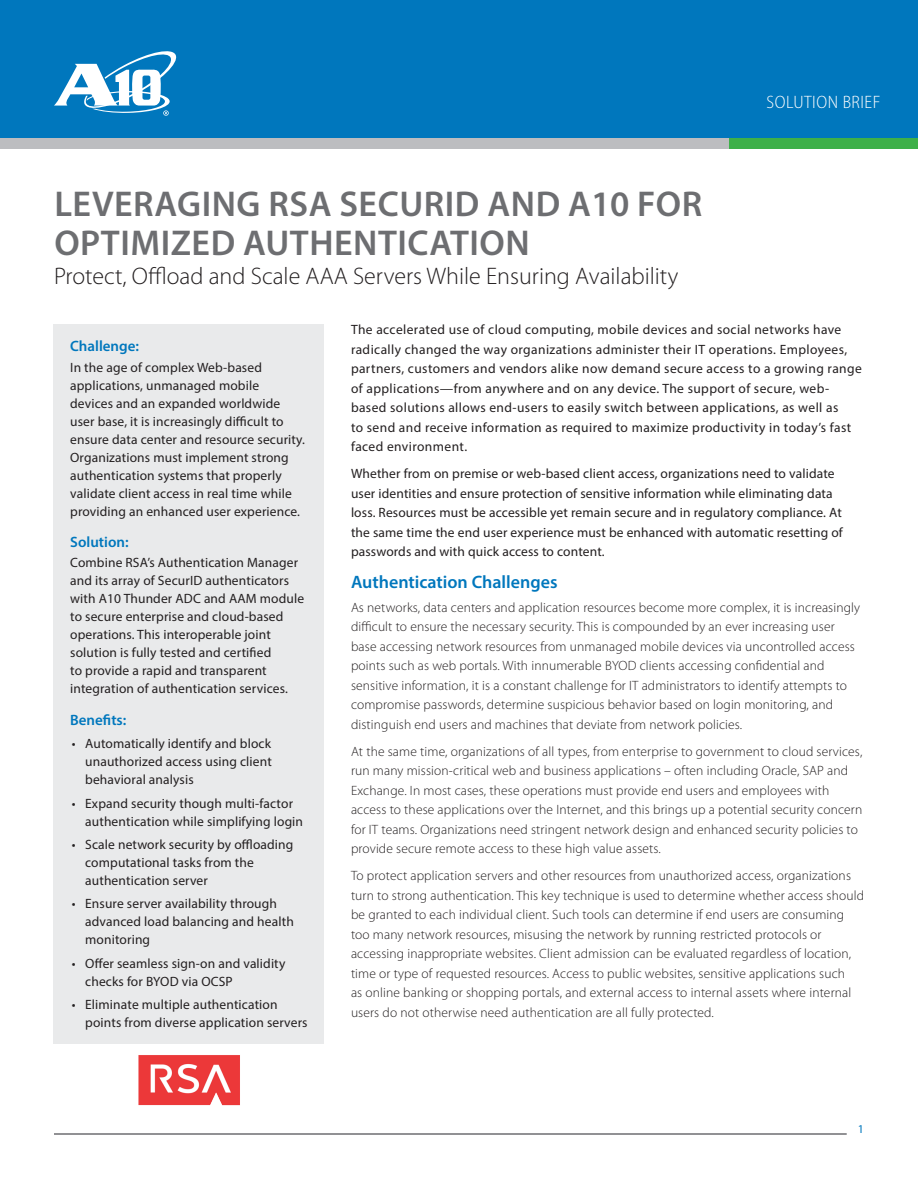
<style>
.page{position:relative;width:918px;height:1188px;background:#fff}
.page>*{position:absolute;margin:0;border:0;box-sizing:border-box;transform-origin:0 0}
.t1{font:600 36px/39px "Myriad Pro";letter-spacing:.015em;color:#6d6e71}
.t2{font:300 24px "Myriad Pro";color:#231f20}
.t3{font:600 18px "Myriad Pro";color:#0077bd}
.t4{font:300 semi-condensed 18px "Myriad Pro";letter-spacing:.03em;color:#fff}
.t5{font:600 15px "Myriad Pro";color:#0077bd}
.t6{font:300 13.5px/19.5px "Myriad Pro";letter-spacing:.01em;color:#231f20}
.t7{font:13.5px/18px "Myriad Pro";letter-spacing:.01em;color:#231f20}
.t8{font:13.5px/19.5px "Myriad Pro";letter-spacing:.03em;color:#231f20}
.t9{font:12px "Myriad Pro";color:#0077bd}
</style>
<div class="page">
<div style="left:0;top:0;width:918px;height:148px;background:#0077bd"></div>
<svg style="left:54px;top:51px;width:123px;height:65px"></svg>
<hr style="left:54px;top:1133px;width:793px;height:2px;background:#6d6e71">
<div style="left:0;top:138px;width:918px;height:10px;background:#bcbdc0"></div>
<div style="left:729px;top:138px;width:189px;height:10px;background:#3eb049"></div>
<div style="left:54px;top:324px;width:270px;height:720px;background:#e9eaeb"></div>
<img style="left:138px;top:1055px;width:102px;height:51px">
<h1 class="t1" style="left:54px;top:187px;width:649px">LEVERAGING RSA SECURID AND A10 FOR<br>OPTIMIZED AUTHENTICATION</h1>
<h2 class="t2" style="left:54px;top:266px;width:626px">Protect, Offload and Scale AAA Servers While Ensuring Availability</h2>
<h3 class="t4" style="left:767px;top:91px;width:115px">SOLUTION BRIEF</h3>
<p class="t5" style="left:70px;top:341px;width:70px">Challenge:</p>
<p class="t7" style="left:70px;top:359px;width:236px">In the age of complex Web-based applications, unmanaged mobile devices and an expanded worldwide user base, it is increasingly difficult to ensure data center and resource security.<br>Organizations must implement strong authentication systems that properly validate client access in real time while providing an enhanced user experience.</p>
<p class="t5" style="left:70px;top:536px;width:60px">Solution:</p>
<p class="t7" style="left:70px;top:555px;width:235px">Combine RSA’s Authentication Manager and its array of SecurID authenticators with A10 Thunder ADC and AAM module to secure enterprise and cloud-based operations. This interoperable joint solution is fully tested and certified<br>to provide a rapid and transparent integration of authentication services.</p>
<p class="t5" style="left:70px;top:714px;width:58px">Benefits:</p>
<p class="t7" style="left:85px;top:736px;width:188px;text-align:justify;text-indent:-14px">• Automatically identify and block unauthorized access using client behavioral analysis</p>
<p class="t7" style="left:85px;top:795px;width:219px;text-indent:-14px">• Expand security though multi-factor authentication while simplifying login</p>
<p class="t7" style="left:85px;top:837px;width:210px;text-indent:-14px">• Scale network security by offloading computational tasks from the authentication server</p>
<p class="t7" style="left:85px;top:896px;width:210px;text-indent:-14px">• Ensure server availability through advanced load balancing and health monitoring</p>
<p class="t7" style="left:85px;top:955px;width:202px;text-indent:-14px">• Offer seamless sign-on and validity checks for BYOD via OCSP</p>
<p class="t7" style="left:85px;top:997px;width:224px;text-indent:-14px">• Eliminate multiple authentication points from diverse application servers</p>
<p class="t8" style="left:351px;top:321px;width:512px">The accelerated use of cloud computing, mobile devices and social networks have radically changed the way organizations administer their IT operations. Employees, partners, customers and vendors alike now demand secure access to a growing range of applications—from anywhere and on any device. The support of secure, web&shy;based solutions allows end-users to easily switch between applications, as well as<br>to send and receive information as required to maximize productivity in today’s fast faced environment.</p>
<p class="t7" style="left:351px;top:465px;width:493px;line-height:19.5px">Whether from on premise or web-based client access, organizations need to validate user identities and ensure protection of sensitive information while eliminating data loss. Resources must be accessible yet remain secure and in regulatory compliance. At the same time the end user experience must be enhanced with automatic resetting of passwords and with quick access to content.</p>
<h3 class="t3" style="left:351px;top:575px;width:208px">Authentication Challenges</h3>
<p class="t6" style="left:351px;top:599px;width:511px">As networks, data centers and application resources become more complex, it is increasingly difficult to ensure the necessary security. This is compounded by an ever increasing user base accessing network resources from unmanaged mobile devices via uncontrolled access points such as web portals. With innumerable BYOD clients accessing confidential and sensitive information, it is a constant challenge for IT administrators to identify attempts to compromise passwords, determine suspicious behavior based on login monitoring, and distinguish end users and machines that deviate from network policies.</p>
<p class="t6" style="left:351px;top:743px;width:513px">At the same time, organizations of all types, from enterprise to government to cloud services, run many mission-critical web and business applications – often including Oracle, SAP and Exchange. In most cases, these operations must provide end users and employees with access to these applications over the Internet, and this brings up a potential security concern for IT teams. Organizations need stringent network design and enhanced security policies to provide secure remote access to these high value assets.</p>
<p class="t6" style="left:351px;top:867px;width:515px">To protect application servers and other resources from unauthorized access, organizations turn to strong authentication. This key technique is used to determine whether access should be granted to each individual client. Such tools can determine if end users are consuming too many network resources, misusing the network by running restricted protocols or accessing inappropriate websites. Client admission can be evaluated regardless of location, time or type of requested resources. Access to public websites, sensitive applications such<br>as online banking or shopping portals, and external access to internal assets where internal users do not otherwise need authentication are all fully protected.</p>
<p class="t9" style="left:858px;top:1124px;width:8px">1</p>
</div>
